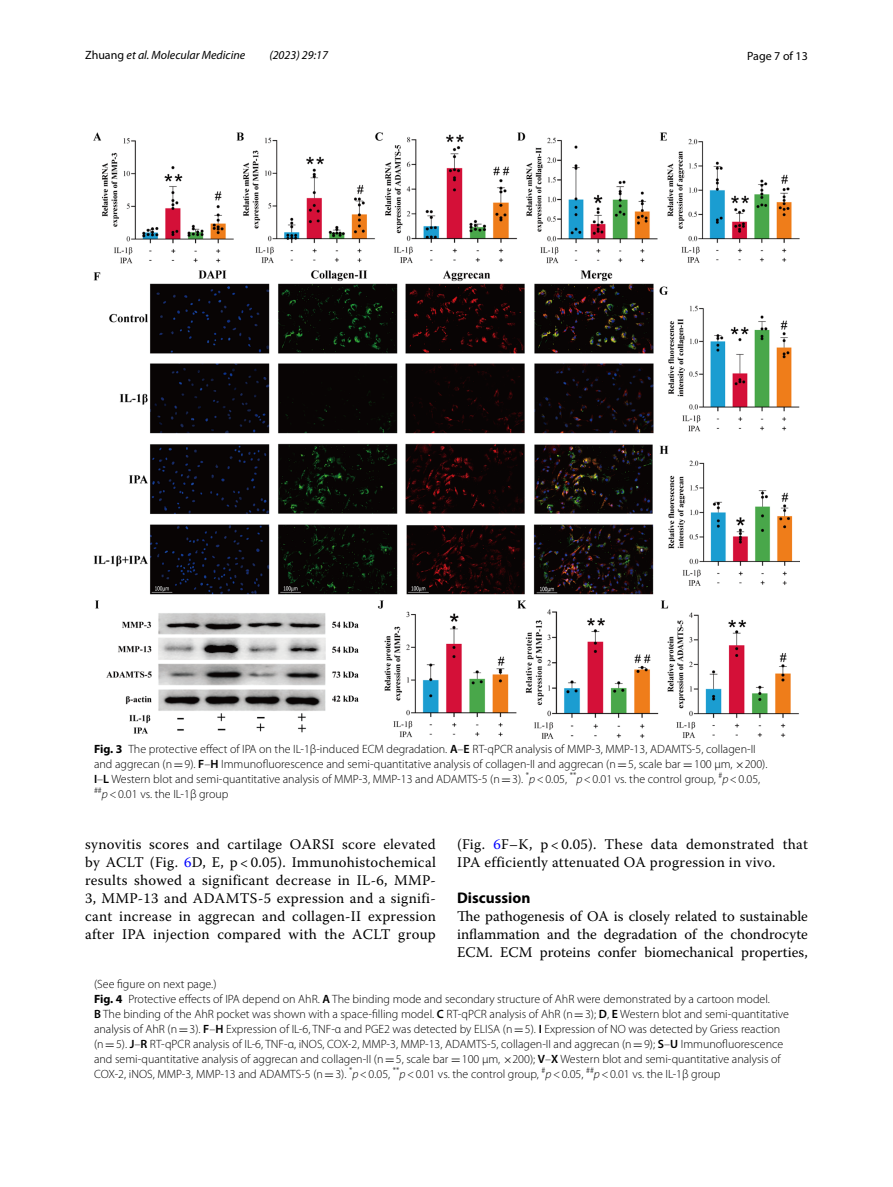
<style>
.page{position:relative;width:893px;height:1187px;background:#fff}
.page>*{position:absolute;margin:0;border:0;box-sizing:border-box;transform-origin:0 0}
.t1{font:700 15.45px "Myriad Pro";color:#000}
.t2{font:14.7px/18px "Warnock Pro";letter-spacing:.02em;color:#000;text-align:justify}
.t3{font:300 12px/15px "Myriad Pro";color:#000}
.t4{font:italic 12px "Myriad Pro";color:#000}
.t5{font:12px "Myriad Pro";color:#000}
.s1{font-style:normal}
.s2{font-weight:700}
.s3{font-weight:600}
.s4{font-family:"MTSY";font-weight:400}
.s5{font-style:italic}
.s6{color:#00f}
</style>
<div class="page">
<img style="left:94px;top:133px;width:705px;height:605px">
<p class="t4" style="left:85px;top:48px;width:162px"><span class="s1">Zhuang</span> et al. Molecular Medicine</p>
<p class="t4" style="left:269px;top:48px;width:60px">(2023) 29:17</p>
<p class="t5" style="left:747px;top:48px;width:62px">Page 7 of 13</p>
<p class="t3" style="left:94px;top:742px;width:675px"><span class="s2">Fig. 3</span> The protective effect of IPA on the IL-1β-induced ECM degradation. <span class="s3">A</span>–<span class="s3">E</span> RT-qPCR analysis of MMP-3, MMP-13, ADAMTS-5, collagen-II and aggrecan (n<span class="s4">=</span>9). <span class="s3">F</span>–<span class="s3">H</span> Immunofluorescence and semi-quantitative analysis of collagen-II and aggrecan (n<span class="s4">=</span>5, scale bar <span class="s4">=</span>100 μm, <span class="s4">×</span>200).<br><span class="s3">I</span>–<span class="s3">L</span> Western blot and semi-quantitative analysis of MMP-3, MMP-13 and ADAMTS-5 (n<span class="s4">=</span>3). <sup>*</sup><span class="s5">p</span>&lt;0.05, <sup>**</sup><span class="s5">p</span>&lt;0.01 vs. the control group, <sup>#</sup><span class="s5">p</span>&lt;0.05, <sup>##</sup><span class="s5">p</span>&lt;0.01 vs. the IL-1β group</p>
<p class="t2" style="left:85px;top:834px;width:352px">synovitis scores and cartilage OARSI score elevated by ACLT (Fig. <span class="s6">6</span>D, E, p &lt; 0.05). Immunohistochemical results showed a significant decrease in IL-6, MMP-3, MMP-13 and ADAMTS-5 expression and a signifi&shy;cant increase in aggrecan and collagen-II expression after IPA injection compared with the ACLT group</p>
<p class="t2" style="left:457px;top:834px;width:352px">(Fig. <span class="s6">6</span>F–K, p &lt; 0.05). These data demonstrated that<br>IPA efficiently attenuated OA progression in vivo.</p>
<p class="t1" style="left:457px;top:887px;width:75px">Discussion</p>
<p class="t2" style="left:457px;top:906px;width:352px">The pathogenesis of OA is closely related to sustainable inflammation and the degradation of the chondrocyte ECM. ECM proteins confer biomechanical properties,</p>
<p class="t3" style="left:94px;top:976px;width:696px">(See figure on next page.)<br><span class="s2">Fig. 4</span> Protective effects of IPA depend on AhR. <span class="s3">A</span> The binding mode and secondary structure of AhR were demonstrated by a cartoon model.<br><span class="s3">B</span> The binding of the AhR pocket was shown with a space-filling model. <span class="s3">C</span> RT-qPCR analysis of AhR (n<span class="s4">=</span>3); <span class="s3">D</span>, <span class="s3">E</span> Western blot and semi-quantitative analysis of AhR (n<span class="s4">=</span>3). <span class="s3">F</span>–<span class="s3">H</span> Expression of IL-6, TNF-α and PGE2 was detected by ELISA (n<span class="s4">=</span>5). <span class="s3">I</span> Expression of NO was detected by Griess reaction (n<span class="s4">=</span>5). <span class="s3">J</span>–<span class="s3">R</span> RT-qPCR analysis of IL-6, TNF-α, iNOS, COX-2, MMP-3, MMP-13, ADAMTS-5, collagen-II and aggrecan (n<span class="s4">=</span>9); <span class="s3">S</span>–<span class="s3">U</span> Immunofluorescence and semi-quantitative analysis of aggrecan and collagen-II (n<span class="s4">=</span>5, scale bar <span class="s4">=</span>100 μm, <span class="s4">×</span>200); <span class="s3">V</span>–<span class="s3">X</span> Western blot and semi-quantitative analysis of COX-2, iNOS, MMP-3, MMP-13 and ADAMTS-5 (n<span class="s4">=</span>3). <sup>*</sup><span class="s5">p</span>&lt;0.05, <sup>**</sup><span class="s5">p</span>&lt;0.01 vs. the control group, <sup>#</sup><span class="s5">p</span>&lt;0.05, <sup>##</sup><span class="s5">p</span>&lt;0.01 vs. the IL-1β group</p>
</div>
